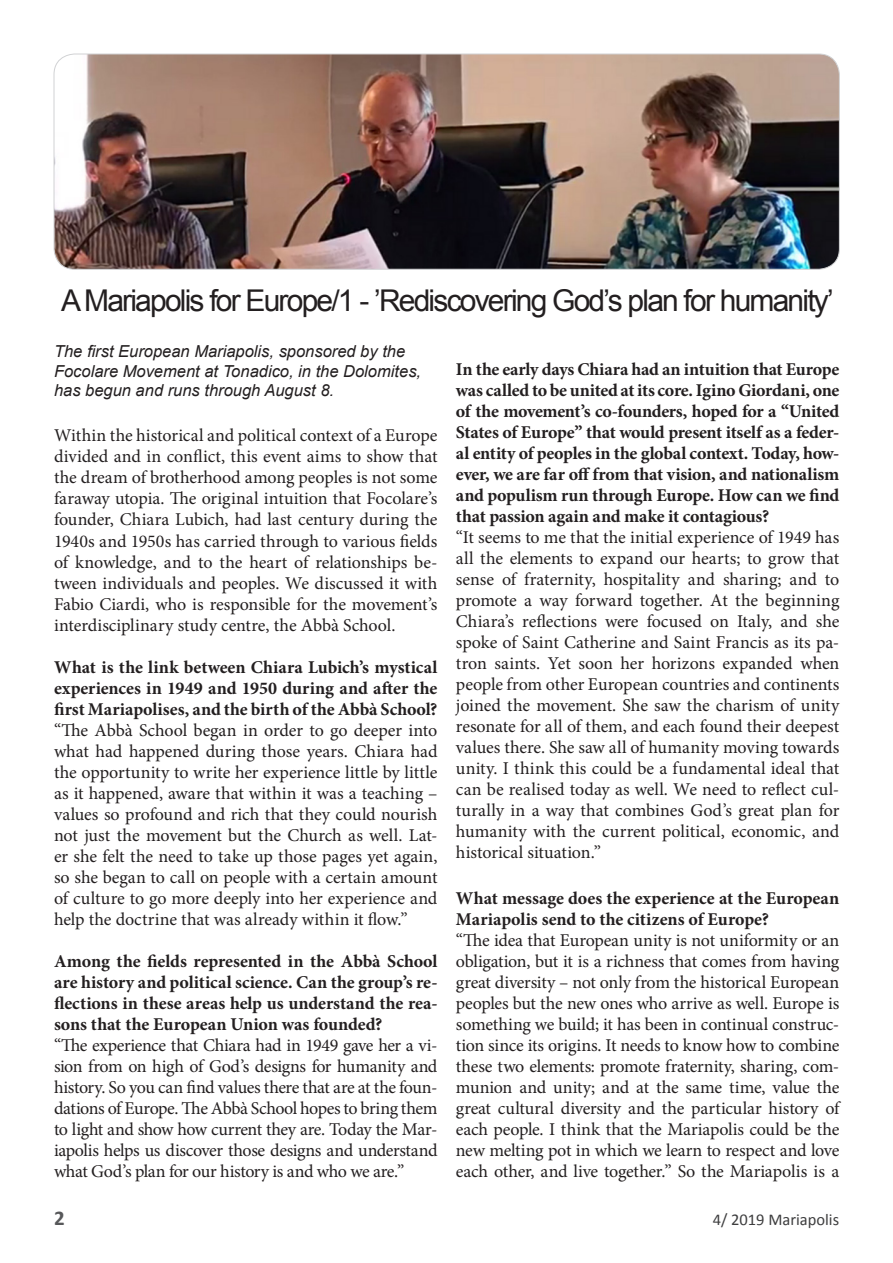
<style>
.page{position:relative;width:893px;height:1263px;background:#fff}
.page>*{position:absolute;margin:0;border:0;box-sizing:border-box;transform-origin:0 0}
.t1{font:30px "Arial";letter-spacing:-.06em;color:#231f20}
.t2{font:700 21px "Calibri";color:#57585a}
.t3{font:18px/21px "Minion Pro";letter-spacing:-.01em;color:#231f20;text-align:justify}
.t4{font:700 18px/21px "Minion Pro";letter-spacing:-.005em;color:#231f20;text-align:justify}
.t5{font:italic 16.5px/19.8px "Arial";color:#231f20}
.t6{font:16.5px "Calibri";color:#3e3e3f}
</style>
<div class="page">
<img style="left:54px;top:54px;width:785px;height:215px">
<div style="left:54px;top:54px;width:786px;height:215px;border:1px solid #d1d2d4;border-radius:21px"></div>
<h1 class="t1" style="left:61px;top:281px;width:774px">A Mariapolis for Europe/1 - ’Rediscovering God’s plan for humanity’</h1>
<p class="t5" style="left:54px;top:341px;width:369px">The first European Mariapolis, sponsored by the<br>Focolare Movement at Tonadico, in the Dolomites, has begun and runs through August 8.</p>
<p class="t3" style="left:54px;top:425px;width:385px">Within the historical and political context of a Europe divided and in conflict, this event aims to show that the dream of brotherhood among peoples is not some faraway utopia. The original intuition that Focolare’s founder, Chiara Lubich, had last century during the 1940s and 1950s has carried through to various fields of knowledge, and to the heart of relationships be&shy;tween individuals and peoples. We discussed it with Fabio Ciardi, who is responsible for the movement’s interdisciplinary study centre, the Abbà School.</p>
<p class="t4" style="left:54px;top:656px;width:385px">What is the link between Chiara Lubich’s mystical experiences in 1949 and 1950 during and after the first Mariapolises, and the birth of the Abbà School?</p>
<p class="t3" style="left:54px;top:719px;width:385px">“The Abbà School began in order to go deeper into what had happened during those years. Chiara had the opportunity to write her experience little by little as it happened, aware that within it was a teaching – values so profound and rich that they could nourish not just the movement but the Church as well. Lat&shy;er she felt the need to take up those pages yet again, so she began to call on people with a certain amount of culture to go more deeply into her experience and help the doctrine that was already within it flow.”</p>
<p class="t4" style="left:54px;top:950px;width:385px">Among the fields represented in the Abbà School are history and political science. Can the group’s re&shy;flections in these areas help us understand the rea&shy;sons that the European Union was founded?</p>
<p class="t3" style="left:54px;top:1034px;width:385px">“The experience that Chiara had in 1949 gave her a vi&shy;sion from on high of God’s designs for humanity and history. So you can find values there that are at the foun&shy;dations of Europe. The Abbà School hopes to bring them to light and show how current they are. Today the Mar&shy;iapolis helps us discover those designs and understand what God’s plan for our history is and who we are.”</p>
<p class="t4" style="left:456px;top:358px;width:385px">In the early days Chiara had an intuition that Europe was called to be united at its core. Igino Giordani, one of the movement’s co-founders, hoped for a “United States of Europe” that would present itself as a feder&shy;al entity of peoples in the global context. Today, how&shy;ever, we are far off from that vision, and nationalism and populism run through Europe. How can we find that passion again and make it contagious?</p>
<p class="t3" style="left:456px;top:527px;width:385px">“It seems to me that the initial experience of 1949 has all the elements to expand our hearts; to grow that sense of fraternity, hospitality and sharing; and to promote a way forward together. At the beginning Chiara’s reflections were focused on Italy, and she spoke of Saint Catherine and Saint Francis as its pa&shy;tron saints. Yet soon her horizons expanded when people from other European countries and continents joined the movement. She saw the charism of unity resonate for all of them, and each found their deepest values there. She saw all of humanity moving towards unity. I think this could be a fundamental ideal that can be realised today as well. We need to reflect cul&shy;turally in a way that combines God’s great plan for humanity with the current political, economic, and historical situation.”</p>
<p class="t4" style="left:456px;top:888px;width:385px">What message does the experience at the European<br>Mariapolis send to the citizens of Europe?</p>
<p class="t3" style="left:456px;top:930px;width:385px">“The idea that European unity is not uniformity or an obligation, but it is a richness that comes from having great diversity – not only from the historical European peoples but the new ones who arrive as well. Europe is something we build; it has been in continual construc&shy;tion since its origins. It needs to know how to combine these two elements: promote fraternity, sharing, com&shy;munion and unity; and at the same time, value the great cultural diversity and the particular history of each people. I think that the Mariapolis could be the new melting pot in which we learn to respect and love each other, and live together.” So the Mariapolis is a</p>
<p class="t2" style="left:54px;top:1204px;width:12px">2</p>
<p class="t6" style="left:713px;top:1208px;width:128px">4/ 2019 Mariapolis</p>
</div>
